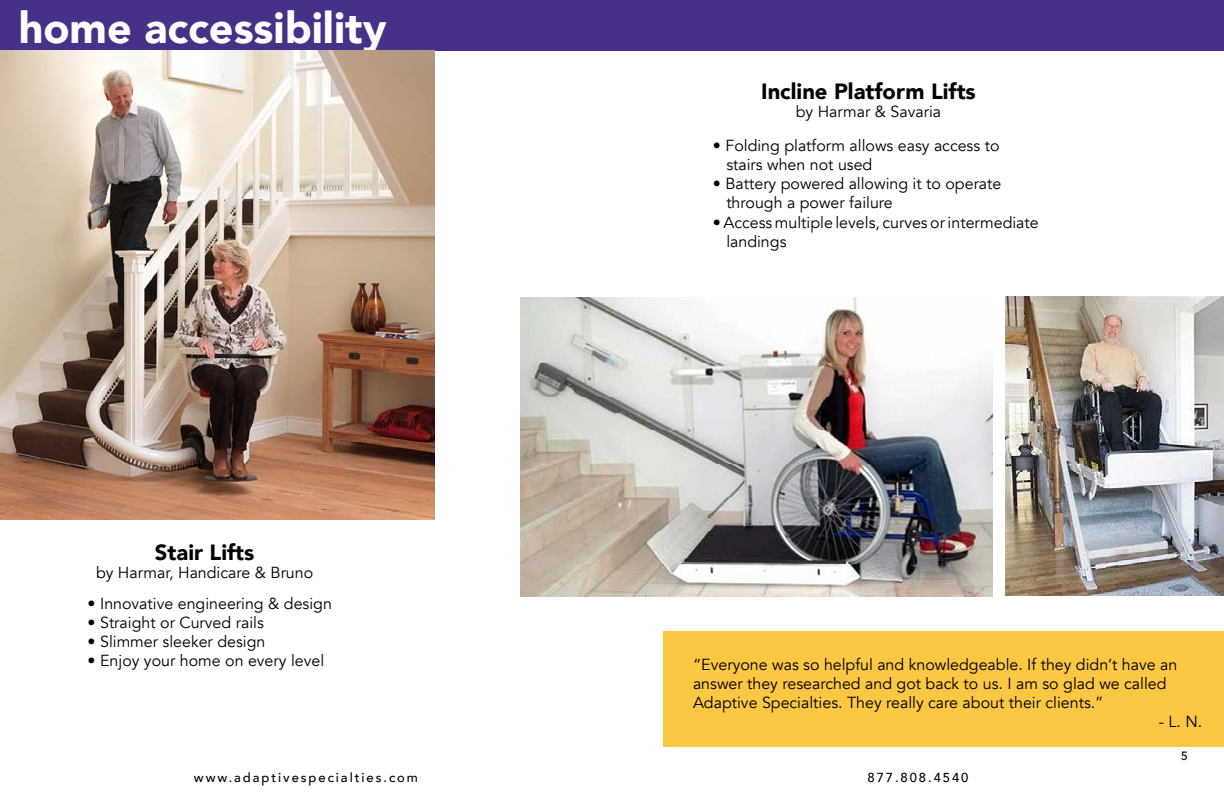
<style>
.page{position:relative;width:1224px;height:792px;background:#fff}
.page>*{position:absolute;margin:0;border:0;box-sizing:border-box;transform-origin:0 0}
.t1{font:900 43px "Avenir";color:#fff}
.t2{font:900 22px "Avenir";color:#000}
.t3{font:16px/19.2px "Avenir";color:#000}
.t4{font:500 13px "Avenir";letter-spacing:.15em;color:#000}
.t5{font:500 12px "Avenir";color:#000}
</style>
<div class="page">
<div style="left:0;top:0;width:1224px;height:50px;background:#473087"></div>
<img style="left:0;top:50px;width:434px;height:470px">
<div style="left:664px;top:631px;width:560px;height:116px;background:#fcc742"></div>
<img style="left:1005px;top:297px;width:219px;height:298px">
<img style="left:520px;top:297px;width:472px;height:299px">
<h1 class="t1" style="left:19px;top:-9px;width:369px">home accessibility</h1>
<h2 class="t2" style="left:761px;top:72px;width:216px">Incline Platform Lifts</h2>
<p class="t3" style="left:796px;top:102px;width:147px">by Harmar &amp; Savaria</p>
<p class="t3" style="left:726px;top:136px;width:275px;text-indent:-13px">• Folding platform allows easy access to stairs when not used</p>
<p class="t3" style="left:726px;top:174px;width:277px;text-indent:-13px">• Battery powered allowing it to operate through a power failure</p>
<p class="t3" style="left:726px;top:213px;width:314px;text-indent:-13px">• Access multiple levels, curves or intermediate landings</p>
<h2 class="t2" style="left:155px;top:533px;width:101px">Stair Lifts</h2>
<p class="t3" style="left:96px;top:563px;width:219px">by Harmar, Handicare &amp; Bruno</p>
<p class="t3" style="left:88px;top:594px;width:246px">• Innovative engineering &amp; design</p>
<p class="t3" style="left:88px;top:613px;width:178px">• Straight or Curved rails</p>
<p class="t3" style="left:88px;top:632px;width:179px">• Slimmer sleeker design</p>
<p class="t3" style="left:88px;top:652px;width:238px">• Enjoy your home on every level</p>
<p class="t3" style="left:693px;top:655px;width:486px">“Everyone was so helpful and knowledgeable. If they didn’t have an answer they researched and got back to us. I am so glad we called<br>Adaptive Specialties. They really care about their clients.”</p>
<p class="t3" style="left:1159px;top:712px;width:45px">- L. N.</p>
<p class="t4" style="left:194px;top:766px;width:226px">www.adaptivespecialties.com</p>
<p class="t4" style="left:868px;top:766px;width:102px">877.808.4540</p>
<p class="t5" style="left:1181px;top:745px;width:8px">5</p>
</div>
